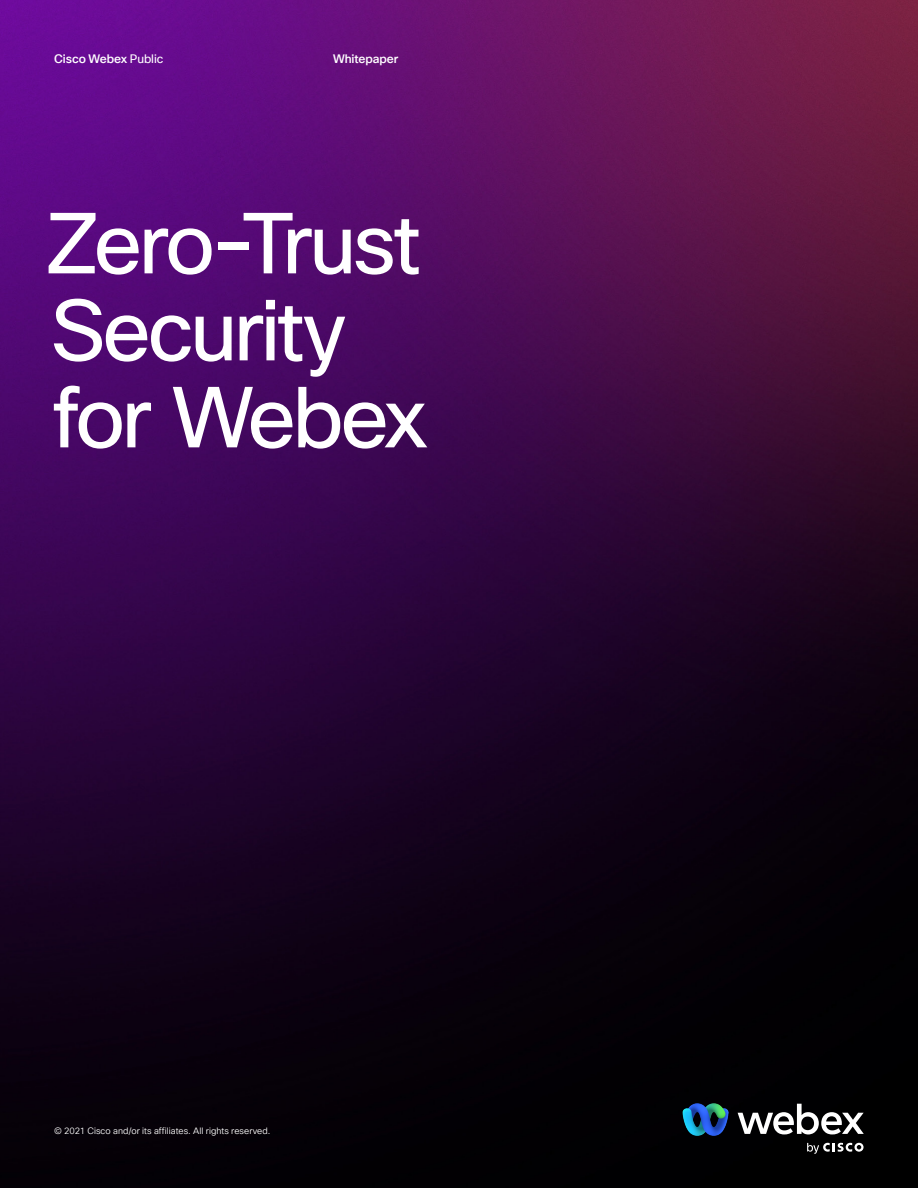
<style>
.page{position:relative;width:918px;height:1188px;background:#fff}
.page>*{position:absolute;margin:0;border:0;box-sizing:border-box;transform-origin:0 0}
.H1_Headline{font:84px/87px "Cisco Sans TT";letter-spacing:-.04em;color:#fff}
.t1{font:500 12px "Cisco Sans TT";letter-spacing:-.005em;color:#fff}
.t2{font:9px "Cisco Sans TT Light";letter-spacing:.005em;color:#fff}
.s1{font-weight:400}
</style>
<div class="page">
<img style="left:0;top:0;width:918px;height:1188px">
<img style="left:662px;top:1083px;width:72px;height:92px">
<svg style="left:738px;top:1104px;width:126px;height:30px"></svg>
<svg style="left:807px;top:1143px;width:57px;height:11px"></svg>
<h2 class="t1" style="left:54px;top:51px;width:111px">Cisco Webex <span class="s1">Public</span></h2>
<h2 class="t1" style="left:333px;top:51px;width:67px">Whitepaper</h2>
<p class="H1_Headline" style="left:45px;top:203px;width:384px">Zero-Trust<br>Security for Webex</p>
<p class="t2" style="left:54px;top:1125px;width:218px">© 2021 Cisco and/or its affiliates. All rights reserved.</p>
</div>
